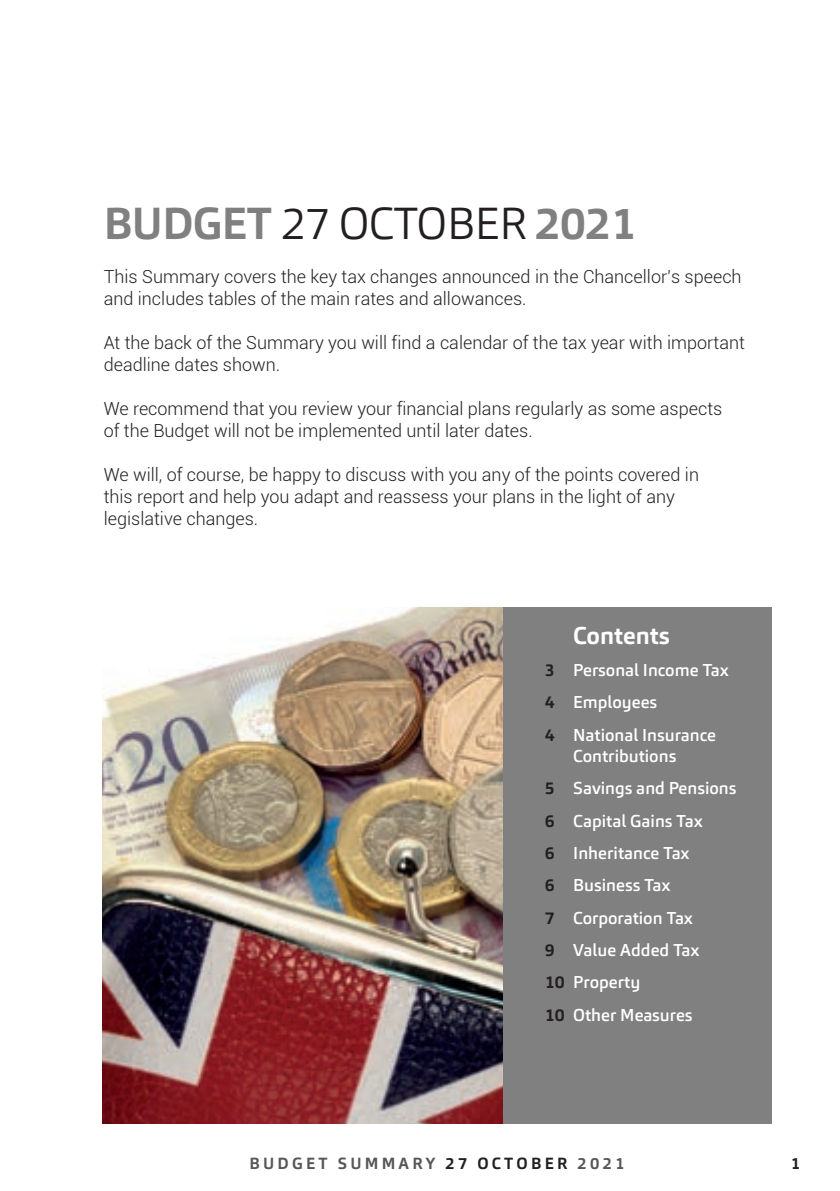
<style>
.page{position:relative;width:840px;height:1191px;background:#fff}
.page>*{position:absolute;margin:0;border:0;box-sizing:border-box;transform-origin:0 0}
.t1{font:700 44.4px "Carnac";letter-spacing:-.015em;color:#808080}
.t2{font:700 24px "Carnac";color:#fff}
.t3{font:300 18px/22px "Roboto";color:#231f20}
.t4{font:500 17px/32.4px "Carnac";color:#fff}
.t5{font:700 16px "Carnac";letter-spacing:.2em;color:#575757}
.t6{font:700 16px "Carnac";color:#231f20}
.s1{font-weight:300;color:#231f20}
.s2{font-weight:700;color:#231f20}
.s3{color:#231f20}
</style>
<div class="page">
<img style="left:103px;top:607px;width:400px;height:516px">
<div style="left:503px;top:607px;width:268px;height:516px;background:#808080"></div>
<h1 class="t1" style="left:104px;top:195px;width:533px">BUDGET <span class="s1">27 OCTOBER</span> 2021</h1>
<p class="t3" style="left:104px;top:265px;width:639px">This Summary covers the key tax changes announced in the Chancellor’s speech and includes tables of the main rates and allowances.</p>
<p class="t3" style="left:104px;top:331px;width:642px">At the back of the Summary you will find a calendar of the tax year with important deadline dates shown.</p>
<p class="t3" style="left:104px;top:397px;width:619px">We recommend that you review your financial plans regularly as some aspects of the Budget will not be implemented until later dates.</p>
<p class="t3" style="left:104px;top:463px;width:596px">We will, of course, be happy to discuss with you any of the points covered in this report and help you adapt and reassess your plans in the light of any legislative changes.</p>
<h2 class="t2" style="left:573px;top:620px;width:98px">Contents</h2>
<p class="t4" style="left:544px;top:654px;width:185px"><span class="s2">3</span> Personal Income Tax<br><span class="s2">4</span> Employees<br><span class="s2">4</span> National Insurance</p>
<p class="t4" style="left:544px;top:739px;width:193px;text-indent:28px">Contributions<br><span class="s2">5</span> Savings and Pensions<br><span class="s2">6</span> Capital Gains Tax<br><span class="s2">6</span> Inheritance Tax<br><span class="s2">6</span> Business Tax<br><span class="s2">7</span> Corporation Tax<br><span class="s2">9</span> Value Added Tax<br><span class="s2">10</span> Property<br><span class="s2">10</span> Other Measures</p>
<p class="t5" style="left:249px;top:1153px;width:376px">BUDGET SUMMARY <span class="s3">27 OCTOBER</span> 2021</p>
<p class="t6" style="left:790px;top:1153px;width:11px">1</p>
</div>
